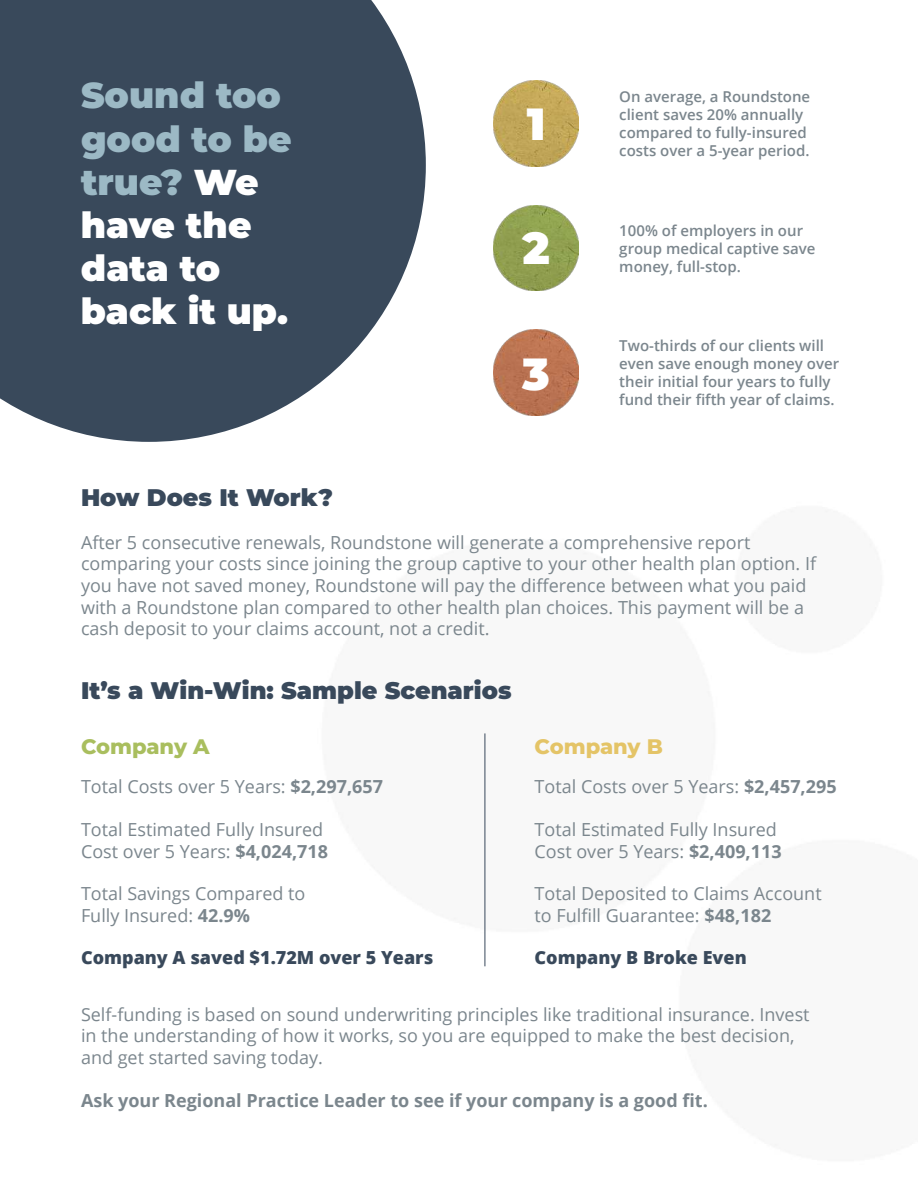
<style>
.page{position:relative;width:918px;height:1188px;background:#fff}
.page>*{position:absolute;margin:0;border:0;box-sizing:border-box;transform-origin:0 0}
.t1{font:900 45px "Montserrat";color:#fff}
.t2{font:900 36px/43.2px "Montserrat";color:#fff}
.t3{font:900 24px "Montserrat";color:#39495b}
.t4{font:800 21px "Montserrat";letter-spacing:-.005em;color:#a9be5e}
.t5{font:800 21px "Montserrat";letter-spacing:-.005em;color:#e4c467}
.t6{font:18px/21.6px "Open Sans";color:#7b868d}
.t7{font:700 18px "Open Sans";color:#7b868d}
.t8{font:800 18px "Open Sans";color:#39495b}
.t9{font:600 15px/18px "Open Sans";color:#7b868d}
.s1{color:#9cb9c5}
.s2{font-weight:700}
</style>
<div class="page">
<svg style="left:0;top:0;width:426px;height:442px;fill:#39495b"></svg>
<img style="left:493px;top:81px;width:86px;height:85px">
<img style="left:493px;top:205px;width:86px;height:86px">
<img style="left:493px;top:330px;width:86px;height:85px">
<hr style="left:485px;top:733px;width:1px;height:233px;background:#39495b">
<h2 class="t2" style="left:81px;top:76px;width:212px"><span class="s1">Sound too good to be true?</span> We have the data to back it up.</h2>
<p class="t9" style="left:619px;top:90px;width:192px">On average, a Roundstone client saves 20% annually compared to fully-insured costs over a 5-year period.</p>
<h1 class="t1" style="left:527px;top:103px;width:20px">1</h1>
<p class="t9" style="left:619px;top:223px;width:198px">100% of employers in our group medical captive save money, full-stop.</p>
<h1 class="t1" style="left:522px;top:227px;width:29px">2</h1>
<h1 class="t1" style="left:522px;top:353px;width:29px">3</h1>
<p class="t9" style="left:619px;top:338px;width:221px">Two-thirds of our clients will even save enough money over their initial four years to fully fund their 昀椀fth year of claims.</p>
<h3 class="t3" style="left:81px;top:486px;width:253px">How Does It Work?</h3>
<p class="t6" style="left:81px;top:533px;width:737px">After 5 consecutive renewals, Roundstone will generate a comprehensive report comparing your costs since joining the group captive to your other health plan option. If you have not saved money, Roundstone will pay the di昀昀erence between what you paid with a Roundstone plan compared to other health plan choices. This payment will be a cash deposit to your claims account, not a credit.</p>
<h3 class="t3" style="left:81px;top:679px;width:432px">It’s a Win-Win: Sample Scenarios</h3>
<p class="t4" style="left:81px;top:739px;width:130px">Company A</p>
<p class="t6" style="left:81px;top:778px;width:304px">Total Costs over 5 Years: <span class="s2">$2,297,657</span></p>
<p class="t6" style="left:81px;top:820px;width:249px">Total Estimated Fully Insured<br>Cost over 5 Years: <span class="s2">$4,024,718</span></p>
<p class="t6" style="left:81px;top:885px;width:226px">Total Savings Compared to<br>Fully Insured: <span class="s2">42.9%</span></p>
<p class="t8" style="left:81px;top:951px;width:354px">Company A saved $1.72M over 5 Years</p>
<p class="t5" style="left:535px;top:739px;width:130px">Company B</p>
<p class="t6" style="left:535px;top:778px;width:304px">Total Costs over 5 Years: <span class="s2">$2,457,295</span></p>
<p class="t6" style="left:535px;top:820px;width:249px">Total Estimated Fully Insured<br>Cost over 5 Years: <span class="s2">$2,409,113</span></p>
<p class="t6" style="left:535px;top:885px;width:289px">Total Deposited to Claims Account to Ful昀椀ll Guarantee: <span class="s2">$48,182</span></p>
<p class="t8" style="left:535px;top:951px;width:214px">Company B Broke Even</p>
<p class="t6" style="left:81px;top:1003px;width:730px">Self-funding is based on sound underwriting principles like traditional insurance. Invest in the understanding of how it works, so you are equipped to make the best decision, and get started saving today.</p>
<p class="t7" style="left:81px;top:1088px;width:628px">Ask your Regional Practice Leader to see if your company is a good 昀椀t.</p>
</div>
